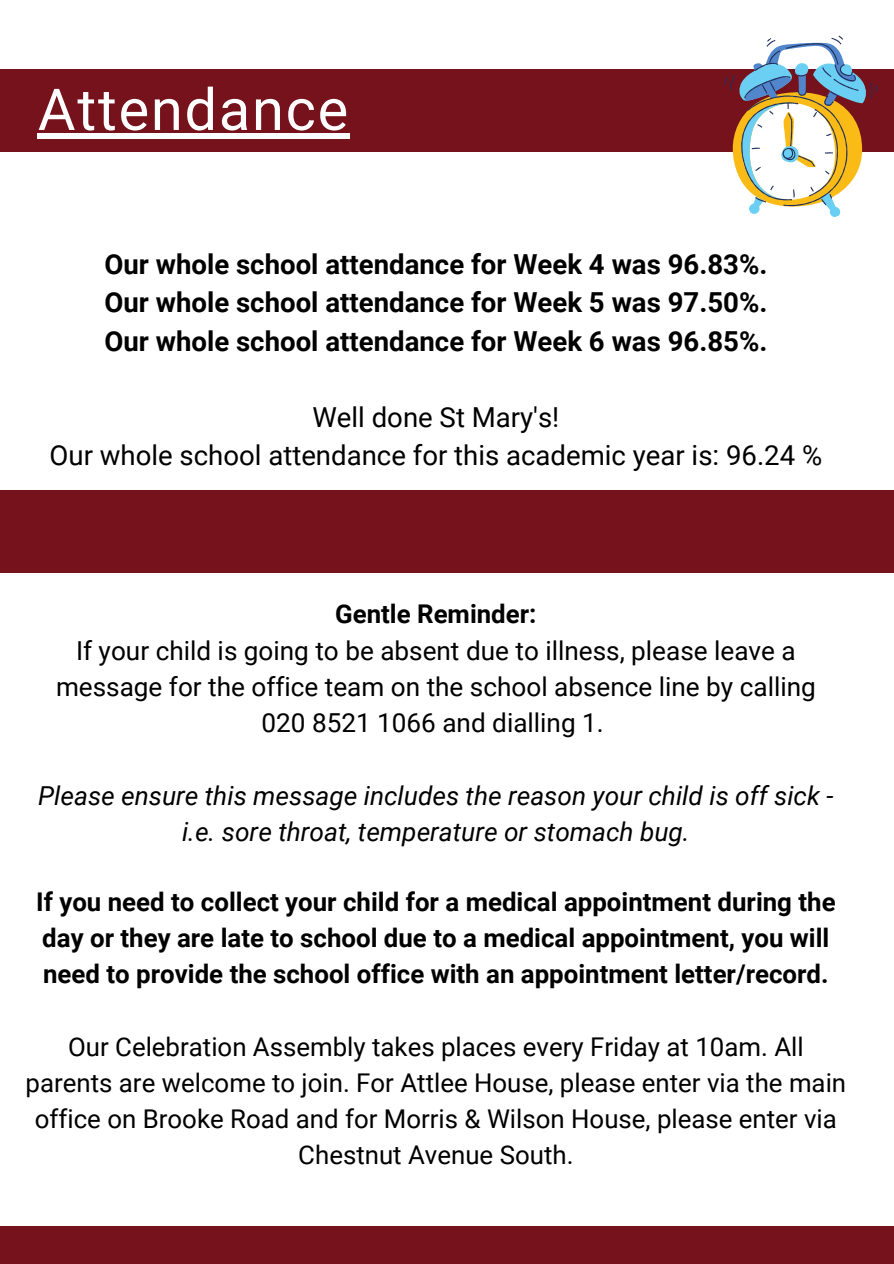
<style>
.page{position:relative;width:894px;height:1264px;background:#fff}
.page>*{position:absolute;margin:0;border:0;box-sizing:border-box;transform-origin:0 0}
.t1{font:57.75px "Roboto";letter-spacing:.03em;color:#fefefe}
.t2{font:700 27.6px/38.2px "Roboto";color:#000;text-align:justify}
.t3{font:27.6px "Roboto";color:#000}
.t4{font:26.1px/36px "Roboto";color:#000;text-align:center}
.t5{font:italic 26.1px/36px "Roboto";color:#000;text-align:center}
.t6{font:25.8px/36px "Roboto";color:#000;text-align:center}
.t7{font:700 25.8px/36px "Roboto";color:#000}
</style>
<div class="page">
<div style="left:0;top:69px;width:893px;height:82px;background:#76121b"></div>
<div style="left:0;top:491px;width:893px;height:82px;background:#76121b"></div>
<svg style="left:711px;top:35px;width:182px;height:182px"></svg>
<div style="left:38px;top:133px;width:312px;height:6px;background:#fefefe"></div>
<div style="left:0;top:1226px;width:893px;height:37px;background:#76121b"></div>
<h2 class="t1" style="left:38px;top:76px;width:312px">Attendance</h2>
<p class="t2" style="left:104px;top:245px;width:664px">Our whole school attendance for Week 4 was 96.83%.<br>Our whole school attendance for Week 5 was 97.50%.<br>Our whole school attendance for Week 6 was 96.85%.</p>
<h1 class="t3" style="left:312px;top:401px;width:248px">Well done St Mary's!</h1>
<h2 class="t3" style="left:50px;top:440px;width:774px">Our whole school attendance for this academic year is: 96.24 %</h2>
<p class="t7" style="left:335px;top:596px;width:203px">Gentle Reminder:</p>
<p class="t4" style="left:56px;top:633px;width:761px">If your child is going to be absent due to illness, please leave a message for the office team on the school absence line by calling<br>020 8521 1066 and dialling 1.</p>
<p class="t5" style="left:38px;top:777px;width:796px">Please ensure this message includes the reason your child is off sick - i.e. sore throat, temperature or stomach bug.</p>
<p class="t7" style="left:36px;top:884px;width:800px">If you need to collect your child for a medical appointment during the day or they are late to school due to a medical appointment, you will need to provide the school office with an appointment letter/record.</p>
<p class="t6" style="left:26px;top:1028px;width:821px">Our Celebration Assembly takes places every Friday at 10am. All parents are welcome to join. For Attlee House, please enter via the main office on Brooke Road and for Morris &amp; Wilson House, please enter via Chestnut Avenue South.</p>
</div>
